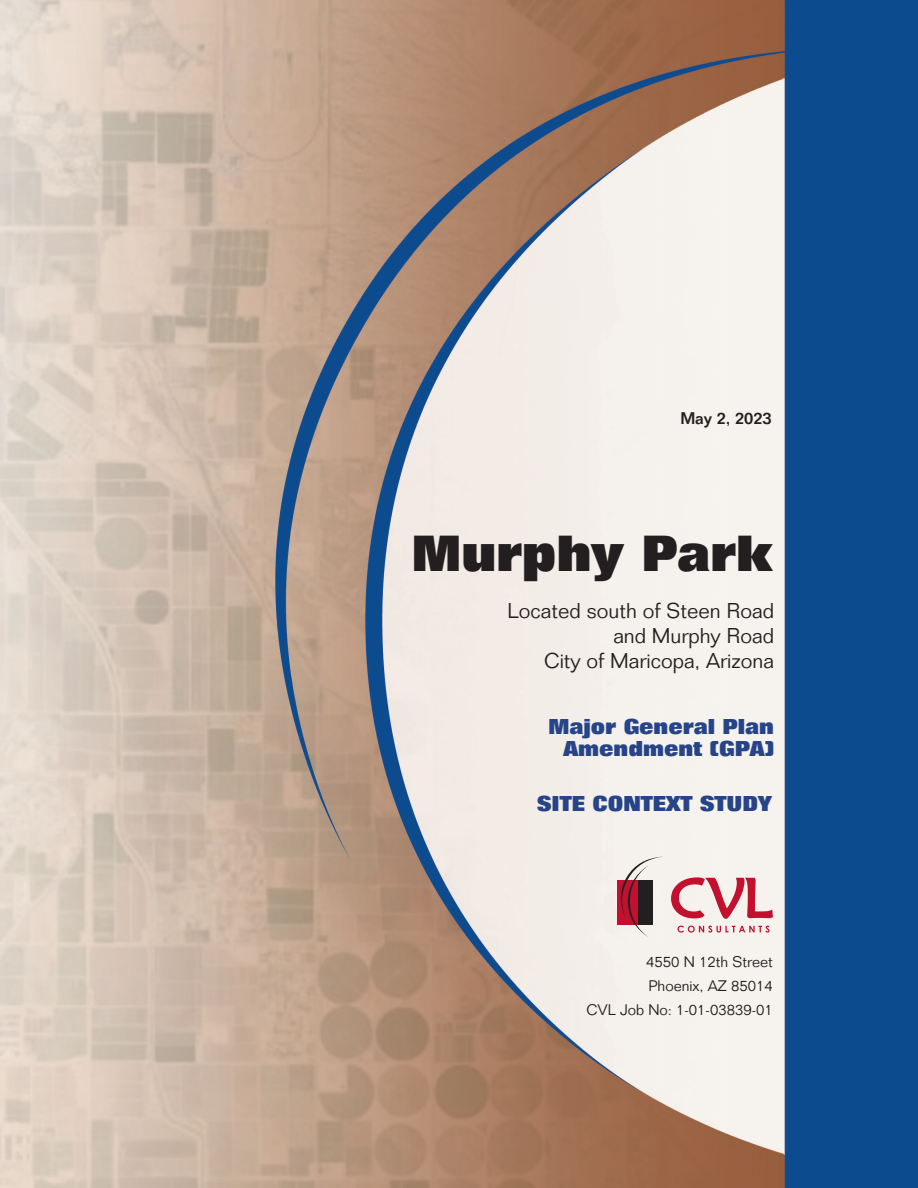
<style>
.page{position:relative;width:918px;height:1188px;background:#fff}
.page>*{position:absolute;margin:0;border:0;box-sizing:border-box;transform-origin:0 0}
.t1{font:800 49.5px "Folio Std";color:#231f20}
.t2{font:300 21px/25.2px "Folio Std";color:#231f20;text-align:right}
.t3{font:800 21px/22.5px "Folio Std";color:#274488;text-align:right}
.t4{font:500 16.5px "Folio Std";color:#231f20}
.t5{font:300 15px/24px "Folio Std";color:#231f20;text-align:right}
</style>
<div class="page">
<img style="left:0;top:0;width:918px;height:1188px">
<div style="left:618px;top:880px;width:35px;height:45px;background:#c3102f"></div>
<svg style="left:620px;top:857px;width:44px;height:81px"></svg>
<svg style="left:671px;top:877px;width:102px;height:42px;background:#e3a0a8"></svg>
<svg style="left:678px;top:926px;width:92px;height:7px"></svg>
<p class="t4" style="left:680px;top:409px;width:93px">May 2, 2023</p>
<h1 class="t1" style="left:412px;top:536px;width:361px">Murphy Park</h1>
<p class="t2" style="left:508px;top:598px;width:268px">Located south of Steen Road and Murphy Road<br>City of Maricopa, Arizona</p>
<p class="t3" style="left:548px;top:717px;width:227px">Major General Plan<br>Amendment (GPA)</p>
<p class="t3" style="left:537px;top:793px;width:236px">SITE CONTEXT STUDY</p>
<p class="t5" style="left:586px;top:950px;width:188px">4550 N 12th Street<br>Phoenix, AZ 85014<br>CVL Job No: 1-01-03839-01</p>
</div>
